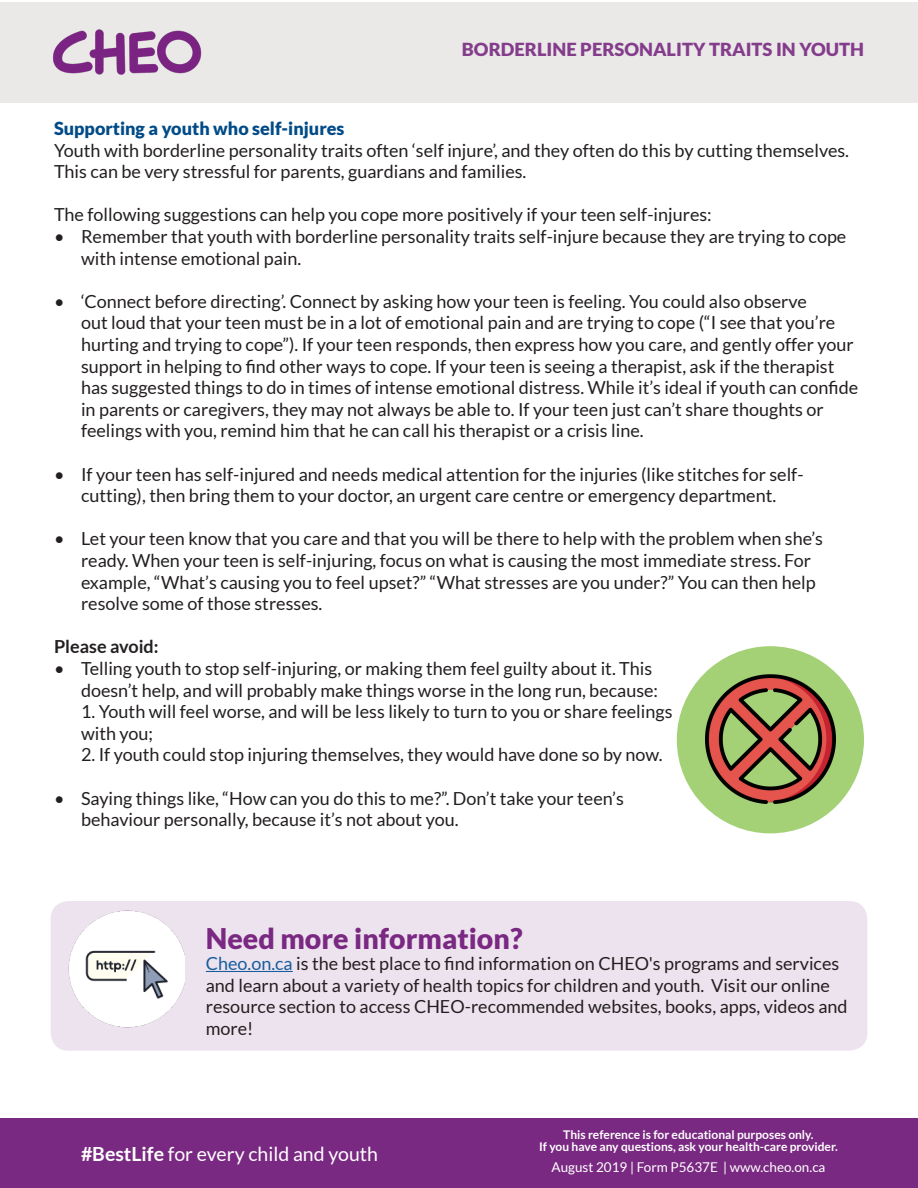
<style>
.page{position:relative;width:918px;height:1188px;background:#fff}
.page>*{position:absolute;margin:0;border:0;box-sizing:border-box;transform-origin:0 0}
.t1{font:900 28.5px "Lato";color:#7a2982}
.t2{font:19.5px "Lato";color:#fff}
.t3{font:18px/21.6px "Lato";color:#231f20}
.t4{font:900 18px "Lato";color:#843d8b}
.Dark_blue_subhead{font:900 18px "Lato";color:#004b87}
.t5{font:700 18px "Lato";color:#231f20}
.t6{font:13.5px "Lato";color:#fff}
.t7{font:700 12px/12px "Lato";color:#fff;text-align:center}
.s1{color:#175d9e}
.s2{font-weight:700}
</style>
<div class="page">
<div style="left:0;top:2px;width:918px;height:101px;background:#eae9e8"></div>
<img style="left:52px;top:29px;width:150px;height:46px">
<div style="left:0;top:1119px;width:918px;height:69px;background:#7a2982"></div>
<div style="left:677px;top:646px;width:187px;height:187px;background:#a4d176;border-radius:50%"></div>
<img style="left:705px;top:674px;width:130px;height:130px">
<div style="left:51px;top:901px;width:816px;height:150px;background:#ede3ee;border-radius:18px"></div>
<img style="left:68px;top:910px;width:116px;height:118px">
<hr style="left:206px;top:971px;width:87px;height:1px;background:#175d9e">
<p class="t4" style="left:462px;top:39px;width:404px">BORDERLINE PERSONALITY TRAITS IN YOUTH</p>
<h3 class="Dark_blue_subhead" style="left:54px;top:118px;width:292px">Supporting a youth who self-injures</h3>
<p class="t3" style="left:54px;top:139px;width:797px">Youth with borderline personality traits often ‘self injure’, and they often do this by cutting themselves.<br>This can be very stressful for parents, guardians and families.</p>
<p class="t3" style="left:54px;top:204px;width:659px">The following suggestions can help you cope more positively if your teen self-injures:</p>
<p class="t3" style="left:81px;top:226px;width:767px;text-indent:-27px">• Remember that youth with borderline personality traits self-injure because they are trying to cope with intense emotional pain.</p>
<p class="t3" style="left:81px;top:290px;width:779px;text-indent:-27px">• ‘Connect before directing’. Connect by asking how your teen is feeling. You could also observe<br>out loud that your teen must be in a lot of emotional pain and are trying to cope (“I see that you’re hurting and trying to cope”). If your teen responds, then express how you care, and gently offer your support in helping to find other ways to cope. If your teen is seeing a therapist, ask if the therapist has suggested things to do in times of intense emotional distress. While it’s ideal if youth can confide in parents or caregivers, they may not always be able to. If your teen just can’t share thoughts or feelings with you, remind him that he can call his therapist or a crisis line.</p>
<p class="t3" style="left:54px;top:463px;width:751px;text-align:center">• If your teen has self-injured and needs medical attention for the injuries (like stitches for self&shy;cutting), then bring them to your doctor, an urgent care centre or emergency department.</p>
<p class="t3" style="left:81px;top:528px;width:743px;text-indent:-27px">• Let your teen know that you care and that you will be there to help with the problem when she’s ready. When your teen is self-injuring, focus on what is causing the most immediate stress. For example, “What’s causing you to feel upset?” “What stresses are you under?” You can then help resolve some of those stresses.</p>
<p class="t5" style="left:54px;top:637px;width:106px">Please avoid:</p>
<p class="t3" style="left:81px;top:658px;width:579px;text-indent:-27px">• Telling youth to stop self-injuring, or making them feel guilty about it. This doesn’t help, and will probably make things worse in the long run, because:</p>
<p class="t3" style="left:81px;top:701px;width:593px">1. Youth will feel worse, and will be less likely to turn to you or share feelings with you;</p>
<p class="t3" style="left:81px;top:744px;width:583px">2. If youth could stop injuring themselves, they would have done so by now.</p>
<p class="t3" style="left:81px;top:787px;width:544px;text-indent:-27px">• Saying things like, “How can you do this to me?”. Don’t take your teen’s behaviour personally, because it’s not about you.</p>
<p class="t1" style="left:206px;top:921px;width:318px">Need more information?</p>
<p class="t3" style="left:206px;top:953px;width:643px"><span class="s1">Cheo.on.ca</span> is the best place to find information on CHEO's programs and services and learn about a variety of health topics for children and youth. Visit our online resource section to access CHEO-recommended websites, books, apps, videos and more!</p>
<p class="t2" style="left:81px;top:1143px;width:298px"><span class="s2">#BestLife</span> for every child and youth</p>
<p class="t7" style="left:539px;top:1129px;width:300px">This reference is for educational purposes only.<br>If you have any questions, ask your health-care provider.</p>
<p class="t6" style="left:552px;top:1160px;width:275px">August 2019 | Form P5637E | www.cheo.on.ca</p>
</div>
